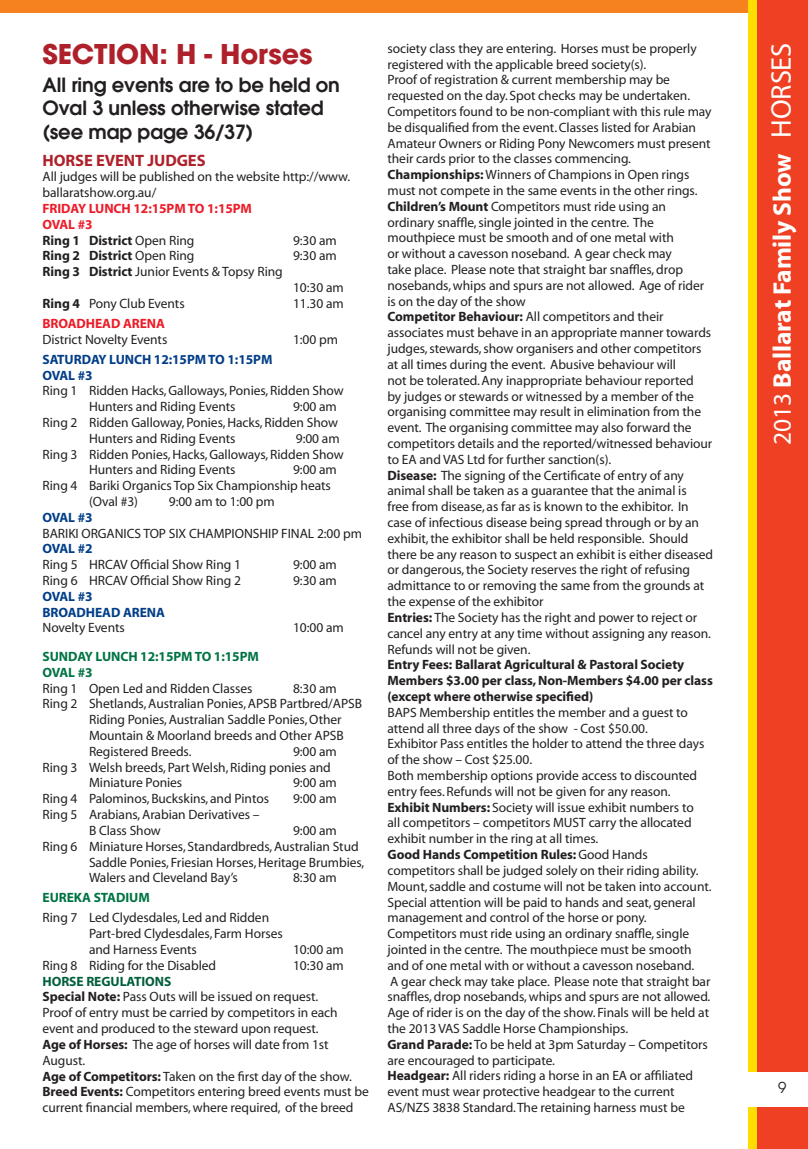
<style>
.page{position:relative;width:808px;height:1149px;background:#fff}
.page>*{position:absolute;margin:0;border:0;box-sizing:border-box;transform-origin:0 0}
.t1{font:700 27px "Avant Garde";letter-spacing:-.005em;color:#af212a}
.t2{font:700 25.5px "Myriad";letter-spacing:-.005em;color:#fff}
.t3{font:600 19.5px/23.4px "Avant Garde";letter-spacing:-.005em;color:#231f20}
.t4{font:700 16.5px "Myriad";letter-spacing:-.005em;color:#af212a}
.t5{font:15px "Avant Garde";color:#231f20}
.t6{font:13.5px/15.8px "Myriad";letter-spacing:-.005em;color:#231f20}
.t7{font:700 13.5px/15.8px "Myriad";letter-spacing:-.005em;color:#231f20}
.t8{font:700 13.5px/15.8px "Myriad";letter-spacing:-.005em;color:#ed1c29}
.t9{font:700 13.5px/15.8px "Myriad";letter-spacing:-.005em;color:#023e88}
.t10{font:700 13.5px/15.8px "Myriad";letter-spacing:-.005em;color:#007343}
.s1{color:#231f20}
.s2{font-weight:400;color:#231f20}
.s3{font-weight:400}
.s4{font-weight:700}
.s5{font-weight:700;color:#005f3b}
.s6{font-weight:400;font-size:28.5px}
</style>
<div class="page">
<div style="left:0;top:0;width:808px;height:13px;background:#f5821f"></div>
<div style="left:748px;top:0;width:60px;height:1148px;background:#fd0"></div>
<div style="left:757px;top:0;width:51px;height:1148px;background:#ef4023"></div>
<div style="left:748px;top:1071px;width:60px;height:35px;background:#fff"></div>
<h1 class="t1" style="left:43px;top:44px;width:271px">SECTION: H - Horses</h1>
<h3 class="t3" style="left:43px;top:75px;width:299px">All ring events are to be held on<br>Oval 3 unless otherwise stated (see map page 36/37)</h3>
<p class="t4" style="left:43px;top:154px;width:165px">HORSE EVENT JUDGES</p>
<p class="t6" style="left:43px;top:170px;width:309px">All judges will be published on the website http://www. ballaratshow.org.au/</p>
<p class="t8" style="left:43px;top:201px;width:211px">FRIDAY LUNCH 12:15PM TO 1:15PM<br>OVAL #3<br><span class="s1">Ring 1 District</span> <span class="s2">Open Ring</span></p>
<p class="t6" style="left:293px;top:233px;width:45px">9:30 am</p>
<p class="t7" style="left:43px;top:249px;width:153px">Ring 2 District <span class="s3">Open Ring</span></p>
<p class="t6" style="left:293px;top:249px;width:45px">9:30 am</p>
<p class="t6" style="left:43px;top:265px;width:242px"><span class="s4">Ring 3 District</span> Junior Events &amp; Topsy Ring</p>
<p class="t6" style="left:293px;top:280px;width:52px">10:30 am</p>
<p class="t6" style="left:43px;top:296px;width:144px"><span class="s4">Ring 4</span> Pony Club Events</p>
<p class="t6" style="left:293px;top:296px;width:52px">11.30 am</p>
<p class="t8" style="left:43px;top:316px;width:124px">BROADHEAD ARENA</p>
<p class="t6" style="left:43px;top:332px;width:126px">District Novelty Events</p>
<p class="t6" style="left:293px;top:332px;width:46px">1:00 pm</p>
<p class="t9" style="left:43px;top:352px;width:231px">SATURDAY LUNCH 12:15PM TO 1:15PM<br>OVAL #3</p>
<p class="t6" style="left:89px;top:384px;width:256px;text-indent:-46px">Ring 1 Ridden Hacks, Galloways, Ponies, Ridden Show<br>Hunters and Riding Events</p>
<p class="t6" style="left:293px;top:400px;width:45px">9:00 am</p>
<p class="t6" style="left:43px;top:415px;width:297px">Ring 2 Ridden Galloway, Ponies, Hacks, Ridden Show</p>
<p class="t6" style="left:89px;top:431px;width:148px">Hunters and Riding Events</p>
<p class="t6" style="left:296px;top:431px;width:45px">9:00 am</p>
<p class="t6" style="left:43px;top:447px;width:303px">Ring 3 Ridden Ponies, Hacks, Galloways, Ridden Show</p>
<p class="t6" style="left:89px;top:463px;width:148px">Hunters and Riding Events</p>
<p class="t6" style="left:293px;top:463px;width:45px">9:00 am</p>
<p class="t6" style="left:43px;top:478px;width:290px">Ring 4 Bariki Organics Top Six Championship heats</p>
<p class="t6" style="left:89px;top:494px;width:51px">(Oval #3)</p>
<p class="t6" style="left:169px;top:494px;width:107px">9:00 am to 1:00 pm</p>
<p class="t9" style="left:43px;top:510px;width:52px">OVAL #3</p>
<p class="t6" style="left:43px;top:526px;width:321px">BARIKI ORGANICS TOP SIX CHAMPIONSHIP FINAL 2:00 pm</p>
<p class="t9" style="left:43px;top:542px;width:52px">OVAL #2</p>
<p class="t6" style="left:43px;top:557px;width:200px">Ring 5 HRCAV Official Show Ring 1</p>
<p class="t6" style="left:293px;top:557px;width:45px">9:00 am</p>
<p class="t6" style="left:43px;top:573px;width:200px">Ring 6 HRCAV Official Show Ring 2</p>
<p class="t6" style="left:293px;top:573px;width:45px">9:30 am</p>
<p class="t9" style="left:43px;top:589px;width:124px">OVAL #3<br>BROADHEAD ARENA</p>
<p class="t6" style="left:43px;top:621px;width:84px">Novelty Events</p>
<p class="t6" style="left:293px;top:621px;width:52px">10:00 am</p>
<p class="t10" style="left:43px;top:649px;width:218px">SUNDAY LUNCH 12:15PM TO 1:15PM<br>OVAL #3</p>
<p class="t6" style="left:43px;top:681px;width:211px">Ring 1 Open Led and Ridden Classes</p>
<p class="t6" style="left:293px;top:681px;width:45px">8:30 am</p>
<p class="t6" style="left:43px;top:697px;width:321px">Ring 2 Shetlands, Australian Ponies, APSB Partbred/APSB</p>
<p class="t6" style="left:89px;top:712px;width:254px">Riding Ponies, Australian Saddle Ponies, Other</p>
<p class="t6" style="left:89px;top:728px;width:256px">Mountain &amp; Moorland breeds and Other APSB</p>
<p class="t6" style="left:89px;top:744px;width:104px">Registered Breeds.</p>
<p class="t6" style="left:293px;top:744px;width:45px">9:00 am</p>
<p class="t6" style="left:43px;top:760px;width:290px">Ring 3 Welsh breeds, Part Welsh, Riding ponies and</p>
<p class="t6" style="left:89px;top:775px;width:95px">Miniature Ponies</p>
<p class="t6" style="left:293px;top:775px;width:45px">9:00 am</p>
<p class="t6" style="left:43px;top:791px;width:228px">Ring 4 Palominos, Buckskins, and Pintos</p>
<p class="t6" style="left:293px;top:791px;width:45px">9:00 am</p>
<p class="t6" style="left:89px;top:807px;width:172px;text-indent:-46px">Ring 5 Arabians, Arabian Derivatives –<br>B Class Show</p>
<p class="t6" style="left:293px;top:823px;width:45px">9:00 am</p>
<p class="t6" style="left:43px;top:839px;width:318px">Ring 6 Miniature Horses, Standardbreds, Australian Stud</p>
<p class="t6" style="left:89px;top:854px;width:277px">Saddle Ponies, Friesian Horses, Heritage Brumbies,</p>
<p class="t6" style="left:89px;top:870px;width:150px">Walers and Cleveland Bay’s</p>
<p class="t6" style="left:293px;top:870px;width:45px">8:30 am</p>
<p class="t10" style="left:43px;top:890px;width:109px">EUREKA STADIUM</p>
<p class="t6" style="left:89px;top:910px;width:195px;text-indent:-46px">Ring 7 Led Clydesdales, Led and Ridden<br>Part-bred Clydesdales, Farm Horses and Harness Events</p>
<p class="t6" style="left:293px;top:942px;width:52px">10:00 am</p>
<p class="t6" style="left:43px;top:958px;width:175px">Ring 8 Riding for the Disabled</p>
<p class="t6" style="left:293px;top:958px;width:52px">10:30 am</p>
<p class="t6" style="left:43px;top:974px;width:328px"><span class="s5">HORSE REGULATIONS<br></span><span class="s4">Special Note:</span> Pass Outs will be issued on request.<br>Proof of entry must be carried by competitors in each event and produced to the steward upon request.<br><span class="s4">Age of Horses:</span> The age of horses will date from 1st August.<br><span class="s4">Age of Competitors:</span> Taken on the first day of the show.<br><span class="s4">Breed Events:</span> Competitors entering breed events must be current financial members, where required, of the breed</p>
<p class="t6" style="left:387px;top:41px;width:327px">society class they are entering. Horses must be properly registered with the applicable breed society(s).<br>Proof of registration &amp; current membership may be requested on the day. Spot checks may be undertaken.<br>Competitors found to be non-compliant with this rule may be disqualified from the event. Classes listed for Arabian Amateur Owners or Riding Pony Newcomers must present their cards prior to the classes commencing.<br><span class="s4">Championships:</span> Winners of Champions in Open rings must not compete in the same events in the other rings.<br><span class="s4">Children’s Mount</span> Competitors must ride using an ordinary snaffle, single jointed in the centre. The mouthpiece must be smooth and of one metal with<br>or without a cavesson noseband. A gear check may<br>take place. Please note that straight bar snaffles, drop nosebands, whips and spurs are not allowed. Age of rider is on the day of the show<br><span class="s4">Competitor Behaviour:</span> All competitors and their associates must behave in an appropriate manner towards judges, stewards, show organisers and other competitors at all times during the event. Abusive behaviour will<br>not be tolerated. Any inappropriate behaviour reported<br>by judges or stewards or witnessed by a member of the organising committee may result in elimination from the event. The organising committee may also forward the competitors details and the reported/witnessed behaviour to EA and VAS Ltd for further sanction(s).<br><span class="s4">Disease:</span> The signing of the Certificate of entry of any animal shall be taken as a guarantee that the animal is<br>free from disease, as far as is known to the exhibitor. In case of infectious disease being spread through or by an exhibit, the exhibitor shall be held responsible. Should there be any reason to suspect an exhibit is either diseased or dangerous, the Society reserves the right of refusing admittance to or removing the same from the grounds at the expense of the exhibitor<br><span class="s4">Entries:</span> The Society has the right and power to reject or cancel any entry at any time without assigning any reason.<br>Refunds will not be given.</p>
<p class="t7" style="left:387px;top:657px;width:327px">Entry Fees: Ballarat Agricultural &amp; Pastoral Society<br>Members $3.00 per class, Non-Members $4.00 per class (except where otherwise specified)</p>
<p class="t6" style="left:387px;top:705px;width:326px">BAPS Membership entitles the member and a guest to attend all three days of the show - Cost $50.00.<br>Exhibitor Pass entitles the holder to attend the three days of the show – Cost $25.00.<br>Both membership options provide access to discounted entry fees. Refunds will not be given for any reason.<br><span class="s4">Exhibit Numbers:</span> Society will issue exhibit numbers to<br>all competitors – competitors MUST carry the allocated exhibit number in the ring at all times.<br><span class="s4">Good Hands Competition Rules:</span> Good Hands competitors shall be judged solely on their riding ability.<br>Mount, saddle and costume will not be taken into account.<br>Special attention will be paid to hands and seat, general management and control of the horse or pony.<br>Competitors must ride using an ordinary snaffle, single jointed in the centre. The mouthpiece must be smooth and of one metal with or without a cavesson noseband.<br>A gear check may take place. Please note that straight bar snaffles, drop nosebands, whips and spurs are not allowed.<br>Age of rider is on the day of the show. Finals will be held at the 2013 VAS Saddle Horse Championships.<br><span class="s4">Grand Parade:</span> To be held at 3pm Saturday – Competitors are encouraged to participate.<br><span class="s4">Headgear:</span> All riders riding a horse in an EA or affiliated event must wear protective headgear to the current AS/NZS 3838 Standard. The retaining harness must be</p>
<h2 class="t2" style="left:773px;top:444px;width:403px;rotate:-90deg"><span class="s3">2013</span> Ballarat Family Show <span class="s6">HORSES</span></h2>
<p class="t5" style="left:778px;top:1081px;width:10px">9</p>
</div>
